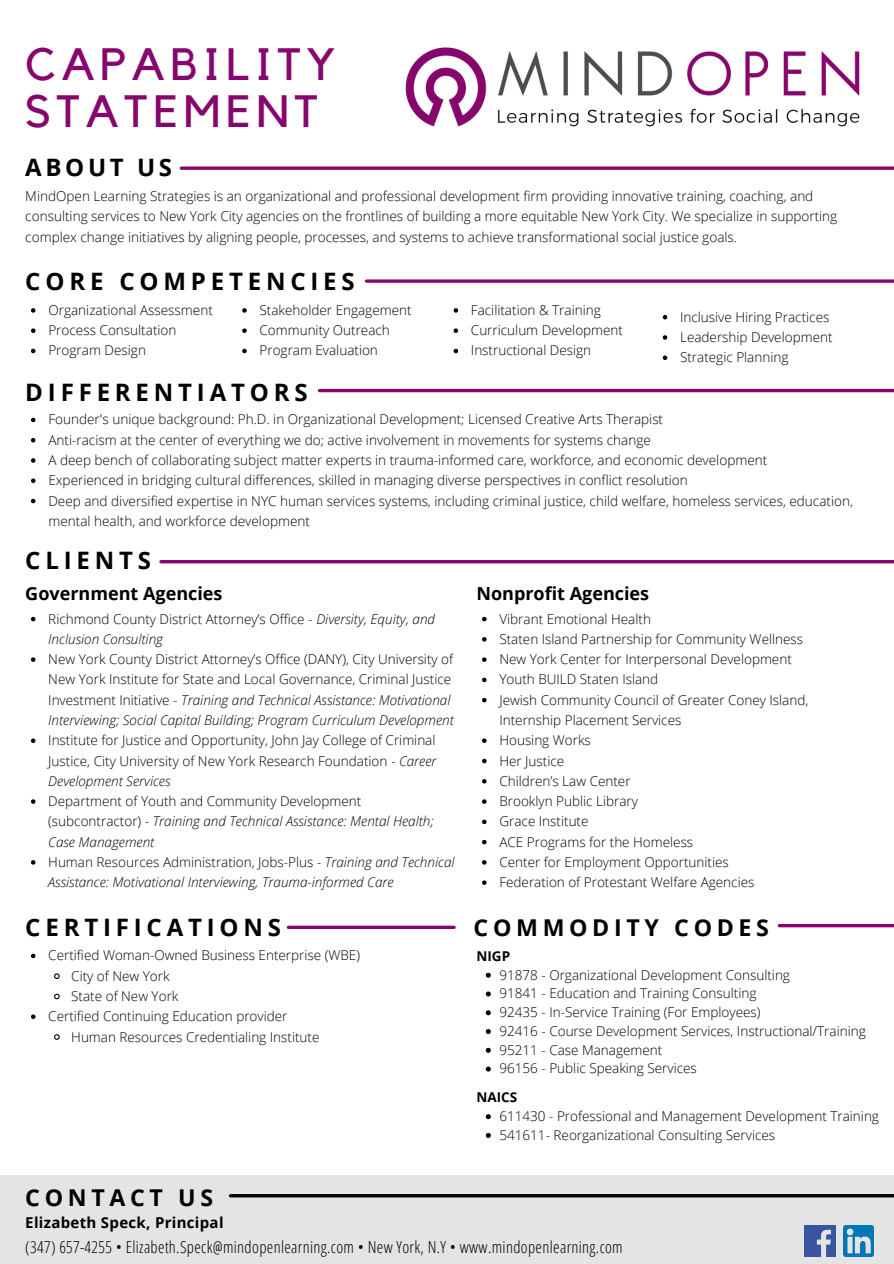
<style>
.page{position:relative;width:894px;height:1264px;background:#fff}
.page>*{position:absolute;margin:0;border:0;box-sizing:border-box;transform-origin:0 0}
.t1{font:45.15px/47.1px "Kollektif";letter-spacing:.12em;color:#87066d}
.t2{font:700 24px "Open Sans";letter-spacing:.2em;color:#000}
.t3{font:700 23.25px "Open Sans";letter-spacing:.2em;color:#000}
.t4{font:700 18px "Open Sans";color:#000}
.t5{font:300 16.5px "Open Sans Condensed";letter-spacing:.02em;color:#000}
.t6{font:700 15px "Open Sans";letter-spacing:.02em;color:#000}
.t7{font:300 13.5px/20.2px "Open Sans";color:#000}
.t8{font:italic 300 13.5px/20.2px "Open Sans";color:#000}
.t9{font:700 13.5px "Open Sans";color:#000}
.s1{font-style:italic}
.s2{font-style:normal}
</style>
<div class="page">
<div style="left:0;top:1175px;width:893px;height:88px;background:#e4e4e4"></div>
<img style="left:405px;top:47px;width:455px;height:80px">
<svg style="left:288px;top:925px;width:166px;height:4px"></svg>
<hr style="left:779px;top:924px;width:114px;height:3px;background:#87066d">
<hr style="left:319px;top:389px;width:574px;height:3px;background:#87066d">
<svg style="left:31px;top:417px;width:4px;height:5px"></svg>
<svg style="left:31px;top:438px;width:4px;height:4px"></svg>
<svg style="left:31px;top:458px;width:4px;height:5px"></svg>
<svg style="left:31px;top:478px;width:4px;height:5px"></svg>
<svg style="left:31px;top:499px;width:4px;height:4px"></svg>
<svg style="left:181px;top:166px;width:712px;height:4px;background:#992c83"></svg>
<hr style="left:161px;top:560px;width:732px;height:3px;background:#87066d">
<svg style="left:31px;top:617px;width:4px;height:4px"></svg>
<svg style="left:31px;top:657px;width:4px;height:5px"></svg>
<svg style="left:31px;top:738px;width:4px;height:5px"></svg>
<svg style="left:31px;top:799px;width:4px;height:4px"></svg>
<svg style="left:31px;top:860px;width:4px;height:4px"></svg>
<svg style="left:482px;top:617px;width:4px;height:4px"></svg>
<svg style="left:482px;top:637px;width:4px;height:4px"></svg>
<svg style="left:482px;top:657px;width:4px;height:5px"></svg>
<svg style="left:482px;top:677px;width:4px;height:5px"></svg>
<svg style="left:482px;top:698px;width:4px;height:4px"></svg>
<svg style="left:482px;top:738px;width:4px;height:5px"></svg>
<svg style="left:482px;top:758px;width:4px;height:5px"></svg>
<svg style="left:482px;top:779px;width:4px;height:4px"></svg>
<svg style="left:482px;top:799px;width:4px;height:4px"></svg>
<svg style="left:482px;top:819px;width:4px;height:5px"></svg>
<svg style="left:482px;top:839px;width:4px;height:5px"></svg>
<svg style="left:482px;top:860px;width:4px;height:4px"></svg>
<svg style="left:482px;top:880px;width:4px;height:4px"></svg>
<img style="left:843px;top:1225px;width:30px;height:31px">
<img style="left:804px;top:1225px;width:31px;height:31px">
<svg style="left:230px;top:1194px;width:663px;height:3px;background:#040404"></svg>
<svg style="left:31px;top:953px;width:4px;height:5px"></svg>
<svg style="left:54px;top:973px;width:6px;height:6px"></svg>
<svg style="left:54px;top:993px;width:6px;height:7px"></svg>
<svg style="left:31px;top:1014px;width:4px;height:4px"></svg>
<svg style="left:54px;top:1034px;width:6px;height:6px"></svg>
<svg style="left:485px;top:972px;width:5px;height:5px"></svg>
<svg style="left:485px;top:991px;width:5px;height:5px"></svg>
<svg style="left:485px;top:1010px;width:5px;height:5px"></svg>
<svg style="left:485px;top:1029px;width:5px;height:5px"></svg>
<svg style="left:485px;top:1047px;width:5px;height:5px"></svg>
<svg style="left:485px;top:1066px;width:5px;height:5px"></svg>
<svg style="left:485px;top:1114px;width:5px;height:5px"></svg>
<svg style="left:485px;top:1132px;width:5px;height:5px"></svg>
<svg style="left:366px;top:279px;width:527px;height:4px;background:#992c83"></svg>
<svg style="left:31px;top:308px;width:4px;height:5px"></svg>
<svg style="left:31px;top:328px;width:4px;height:5px"></svg>
<svg style="left:31px;top:349px;width:4px;height:4px"></svg>
<svg style="left:242px;top:308px;width:5px;height:5px"></svg>
<svg style="left:242px;top:328px;width:5px;height:5px"></svg>
<svg style="left:242px;top:349px;width:5px;height:4px"></svg>
<svg style="left:453px;top:308px;width:5px;height:5px"></svg>
<svg style="left:453px;top:328px;width:5px;height:5px"></svg>
<svg style="left:453px;top:349px;width:5px;height:4px"></svg>
<svg style="left:662px;top:315px;width:5px;height:4px"></svg>
<svg style="left:662px;top:335px;width:5px;height:5px"></svg>
<svg style="left:662px;top:355px;width:5px;height:5px"></svg>
<p class="t1" style="left:25px;top:42px;width:311px">CAPABILITY<br>STATEMENT</p>
<p class="t2" style="left:25px;top:150px;width:148px">ABOUT US</p>
<p class="t7" style="left:25px;top:186px;width:813px">MindOpen Learning Strategies is an organizational and professional development firm providing innovative training, coaching, and consulting services to New York City agencies on the frontlines of building a more equitable New York City. We specialize in supporting complex change initiatives by aligning people, processes, and systems to achieve transformational social justice goals.</p>
<p class="t2" style="left:25px;top:264px;width:331px">CORE COMPETENCIES</p>
<p class="t7" style="left:48px;top:299px;width:166px">Organizational Assessment</p>
<p class="t7" style="left:48px;top:320px;width:130px">Process Consultation</p>
<p class="t7" style="left:48px;top:340px;width:99px">Program Design</p>
<p class="t7" style="left:259px;top:299px;width:153px">Stakeholder Engagement</p>
<p class="t7" style="left:259px;top:320px;width:132px">Community Outreach</p>
<p class="t7" style="left:259px;top:340px;width:120px">Program Evaluation</p>
<p class="t7" style="left:471px;top:299px;width:131px">Facilitation &amp; Training</p>
<p class="t7" style="left:471px;top:320px;width:154px">Curriculum Development</p>
<p class="t7" style="left:471px;top:340px;width:122px">Instructional Design</p>
<p class="t7" style="left:680px;top:306px;width:151px">Inclusive Hiring Practices</p>
<p class="t7" style="left:680px;top:326px;width:154px">Leadership Development</p>
<p class="t7" style="left:680px;top:347px;width:110px">Strategic Planning</p>
<p class="t2" style="left:25px;top:375px;width:284px">DIFFERENTIATORS</p>
<p class="t7" style="left:48px;top:409px;width:616px">Founder's unique background: Ph.D. in Organizational Development; Licensed Creative Arts Therapist</p>
<p class="t7" style="left:48px;top:429px;width:604px">Anti-racism at the center of everything we do; active involvement in movements for systems change</p>
<p class="t7" style="left:48px;top:449px;width:720px">A deep bench of collaborating subject matter experts in trauma-informed care, workforce, and economic development</p>
<p class="t7" style="left:48px;top:470px;width:640px">Experienced in bridging cultural differences, skilled in managing diverse perspectives in conflict resolution</p>
<p class="t7" style="left:48px;top:490px;width:805px">Deep and diversified expertise in NYC human services systems, including criminal justice, child welfare, homeless services, education, mental health, and workforce development</p>
<p class="t2" style="left:25px;top:543px;width:127px">CLIENTS</p>
<p class="t4" style="left:25px;top:580px;width:199px">Government Agencies</p>
<p class="t7" style="left:48px;top:608px;width:388px">Richmond County District Attorney’s Office - <span class="s1">Diversity, Equity, and<br>Inclusion Consulting</span></p>
<p class="t7" style="left:48px;top:648px;width:407px">New York County District Attorney’s Office (DANY), City University of New York Institute for State and Local Governance, Criminal Justice Investment Initiative - <span class="s1">Training and Technical Assistance: Motivational Interviewing; Social Capital Building; Program Curriculum Development</span></p>
<p class="t7" style="left:48px;top:730px;width:389px;text-align:justify">Institute for Justice and Opportunity, John Jay College of Criminal Justice, City University of New York Research Foundation <span class="s1">- Career Development Services</span></p>
<p class="t8" style="left:48px;top:790px;width:387px"><span class="s2">Department of Youth and Community Development (subcontractor) -</span> Training and Technical Assistance: Mental Health;<br>Case Management</p>
<p class="t8" style="left:48px;top:851px;width:408px"><span class="s2">Human Resources Administration, Jobs-Plus</span> - Training and Technical<br>Assistance: Motivational Interviewing, Trauma-informed Care</p>
<p class="t2" style="left:25px;top:910px;width:257px">CERTIFICATIONS</p>
<p class="t7" style="left:48px;top:945px;width:313px">Certified Woman-Owned Business Enterprise (WBE)</p>
<p class="t7" style="left:71px;top:965px;width:100px">City of New York</p>
<p class="t7" style="left:71px;top:985px;width:109px">State of New York</p>
<p class="t7" style="left:48px;top:1005px;width:241px">Certified Continuing Education provider</p>
<p class="t7" style="left:71px;top:1026px;width:250px">Human Resources Credentialing Institute</p>
<p class="t3" style="left:25px;top:1180px;width:189px">CONTACT US</p>
<p class="t4" style="left:476px;top:580px;width:174px">Nonprofit Agencies</p>
<p class="t7" style="left:499px;top:608px;width:153px">Vibrant Emotional Health</p>
<p class="t7" style="left:499px;top:628px;width:305px">Staten Island Partnership for Community Wellness</p>
<p class="t7" style="left:499px;top:648px;width:294px">New York Center for Interpersonal Development</p>
<p class="t7" style="left:499px;top:669px;width:160px">Youth BUILD Staten Island</p>
<p class="t7" style="left:499px;top:689px;width:310px">Jewish Community Council of Greater Coney Island,<br>Internship Placement Services</p>
<p class="t7" style="left:499px;top:730px;width:93px">Housing Works</p>
<p class="t7" style="left:499px;top:750px;width:66px">Her Justice</p>
<p class="t7" style="left:499px;top:770px;width:133px">Children’s Law Center</p>
<p class="t7" style="left:499px;top:790px;width:140px">Brooklyn Public Library</p>
<p class="t7" style="left:499px;top:811px;width:91px">Grace Institute</p>
<p class="t7" style="left:499px;top:831px;width:195px">ACE Programs for the Homeless</p>
<p class="t7" style="left:499px;top:851px;width:231px">Center for Employment Opportunities</p>
<p class="t7" style="left:499px;top:871px;width:256px">Federation of Protestant Welfare Agencies</p>
<p class="t3" style="left:473px;top:910px;width:297px">COMMODITY CODES</p>
<p class="t7" style="left:499px;top:964px;width:292px">91878 - Organizational Development Consulting</p>
<p class="t7" style="left:499px;top:983px;width:258px">91841 - Education and Training Consulting</p>
<p class="t7" style="left:499px;top:1001px;width:262px">92435 - In-Service Training (For Employees)</p>
<p class="t7" style="left:499px;top:1020px;width:368px">92416 - Course Development Services, Instructional/Training</p>
<p class="t7" style="left:499px;top:1039px;width:164px">95211 - Case Management</p>
<p class="t7" style="left:499px;top:1058px;width:199px">96156 - Public Speaking Services</p>
<p class="t7" style="left:499px;top:1105px;width:381px">611430 - Professional and Management Development Training</p>
<p class="t7" style="left:499px;top:1124px;width:277px">541611- Reorganizational Consulting Services</p>
<p class="t9" style="left:476px;top:946px;width:35px">NIGP</p>
<p class="t9" style="left:476px;top:1087px;width:42px">NAICS</p>
<p class="t6" style="left:25px;top:1212px;width:200px">Elizabeth Speck, Principal</p>
<p class="t5" style="left:25px;top:1235px;width:598px">(347) 657-4255 • Elizabeth.Speck@mindopenlearning.com • New York, N.Y • www.mindopenlearning.com</p>
</div>
